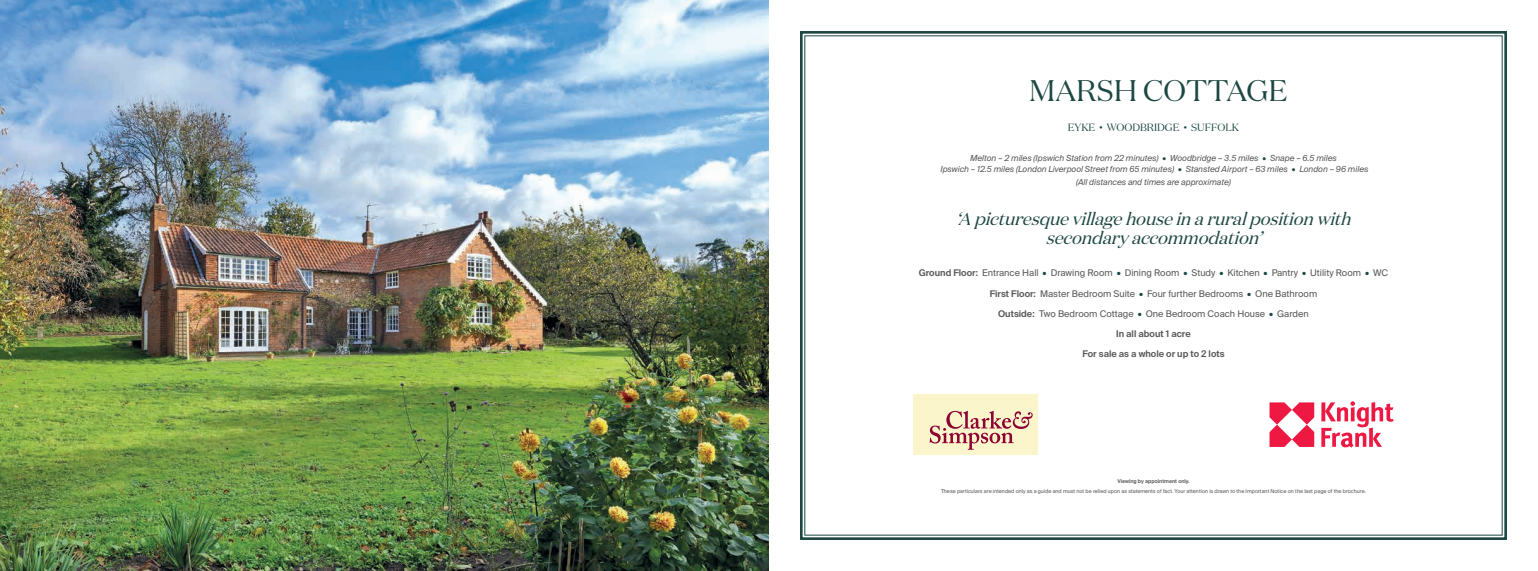
<style>
.page{position:relative;width:1538px;height:571px;background:#fff}
.page>*{position:absolute;margin:0;border:0;box-sizing:border-box;transform-origin:0 0}
.t1{font:29.75px "Domaine Disp";color:#1d4742}
.t2{font:italic 17.5px/19.2px "Domaine Disp";color:#1d4742;text-align:center}
.t3{font:10.5px "Domaine Disp";color:#1d4742}
.t4{font:9.19px/20.1px "Suisse Intl";color:#57585a;text-align:center}
.t5{font:italic 8.31px/10.9px "Suisse Intl";color:#57585a;text-align:center}
.t6{font:5.25px "Suisse Intl";color:#57585a}
.t7{font:600 5.25px "Suisse Intl";color:#57585a}
.s1{font-style:normal;color:#1d4742}
.s2{font-weight:600}
.s3{color:#1d4742}
</style>
<div class="page">
<svg style="left:800px;top:31px;width:707px;height:509px"></svg>
<svg style="left:1269px;top:402px;width:45px;height:45px"></svg>
<svg style="left:1321px;top:401px;width:72px;height:46px"></svg>
<div style="left:913px;top:394px;width:124px;height:60px;background:#fbf5cc"></div>
<svg style="left:930px;top:411px;width:103px;height:38px"></svg>
<img style="left:0;top:0;width:769px;height:570px">
<h1 class="t1" style="left:1029px;top:72px;width:260px">MARSH COTTAGE</h1>
<p class="t3" style="left:1068px;top:121px;width:173px">EYKE • WOODBRIDGE • SUFFOLK</p>
<p class="t5" style="left:940px;top:153px;width:429px">Melton – 2 miles (Ipswich Station from 22 minutes) <span class="s1">•</span> Woodbridge – 3.5 miles <span class="s1">•</span> Snape – 6.5 miles<br>Ipswich – 12.5 miles (London Liverpool Street from 65 minutes) <span class="s1">•</span> Stansted Airport – 63 miles <span class="s1">•</span> London – 96 miles</p>
<p class="t5" style="left:1076px;top:177px;width:156px">(All distances and times are approximate)</p>
<h2 class="t2" style="left:956px;top:208px;width:401px">‘A picturesquevillagehouseinaruralpositionwith secondary accommodation’</h2>
<p class="t4" style="left:919px;top:263px;width:471px"><span class="s2">Ground Floor:</span> Entrance Hall <span class="s3">•</span> Drawing Room <span class="s3">•</span> Dining Room <span class="s3">•</span> Study <span class="s3">•</span> Kitchen <span class="s3">•</span> Pantry <span class="s3">•</span> Utility Room <span class="s3">•</span> WC <span class="s2">First Floor:</span> Master Bedroom Suite <span class="s3">•</span> Four further Bedrooms <span class="s3">•</span> One Bathroom<br><span class="s2">Outside:</span> Two Bedroom Cottage <span class="s3">•</span> One Bedroom Coach House <span class="s3">•</span> Garden<br><span class="s2">In all about 1 acre<br>For sale as a whole or up to 2 lots</span></p>
<p class="t7" style="left:1117px;top:477px;width:74px">Viewing by appointment only.</p>
<p class="t6" style="left:941px;top:488px;width:426px">These particulars are intended only as a guide and must not be relied upon as statements of fact. Your attention is drawn to the Important Notice on the last page of the brochure.</p>
</div>
